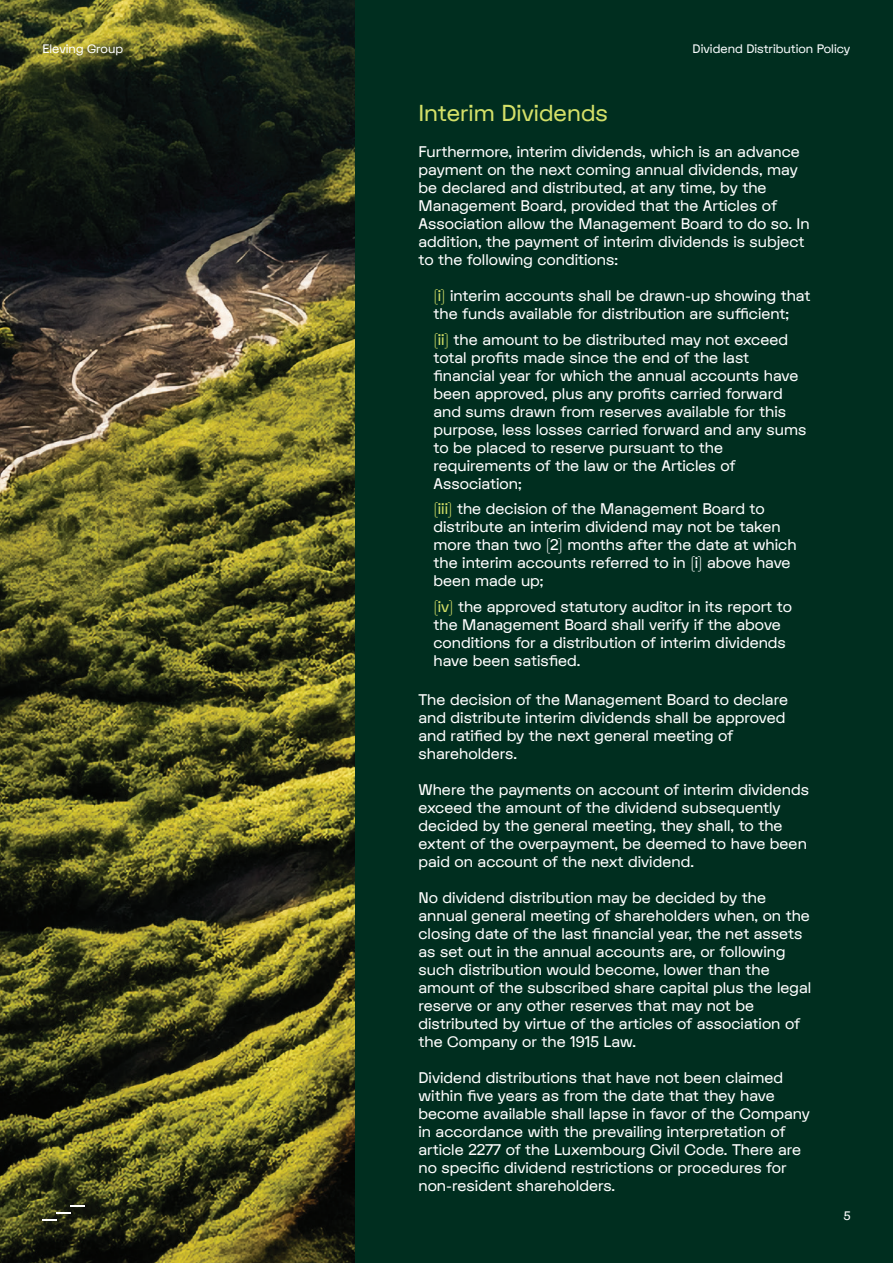
<style>
.page{position:relative;width:893px;height:1263px;background:#fff}
.page>*{position:absolute;margin:0;border:0;box-sizing:border-box;transform-origin:0 0}
.t1{font:22.5px "FK Display";color:#d4e068}
.t2{font:15px/18px "FK Display";color:#fff}
.t3{font:12px "FK Display";color:#f9fcfd}
.t4{font:12px "FK Display";color:#fff}
.s1{color:#d4e068}
</style>
<div class="page">
<img style="left:0;top:0;width:355px;height:1263px">
<div style="left:355px;top:0;width:538px;height:1263px;background:#002e1f"></div>
<svg style="left:43px;top:1219px;width:14px;height:1px"></svg>
<svg style="left:57px;top:1212px;width:14px;height:1px"></svg>
<svg style="left:71px;top:1205px;width:14px;height:1px"></svg>
<p class="t4" style="left:43px;top:41px;width:82px">Eleving Group</p>
<p class="t3" style="left:693px;top:41px;width:159px">Dividend Distribution Policy</p>
<h1 class="t1" style="left:418px;top:98px;width:191px">Interim Dividends</h1>
<p class="t2" style="left:418px;top:143px;width:393px">Furthermore, interim dividends, which is an advance payment on the next coming annual dividends, may be declared and distributed, at any time, by the Management Board, provided that the Articles of Association allow the Management Board to do so. In addition, the payment of interim dividends is subject to the following conditions:</p>
<p class="t2" style="left:433px;top:287px;width:378px"><span class="s1">(i)</span> interim accounts shall be drawn-up showing that the funds available for distribution are sufficient;</p>
<p class="t2" style="left:433px;top:331px;width:374px"><span class="s1">(ii)</span> the amount to be distributed may not exceed total profits made since the end of the last financial year for which the annual accounts have been approved, plus any profits carried forward and sums drawn from reserves available for this purpose, less losses carried forward and any sums to be placed to reserve pursuant to the requirements of the law or the Articles of Association;</p>
<p class="t2" style="left:433px;top:500px;width:365px"><span class="s1">(iii)</span> the decision of the Management Board to distribute an interim dividend may not be taken more than two (2) months after the date at which the interim accounts referred to in (i) above have been made up;</p>
<p class="t2" style="left:433px;top:598px;width:360px"><span class="s1">(iv)</span> the approved statutory auditor in its report to the Management Board shall verify if the above conditions for a distribution of interim dividends have been satisfied.</p>
<p class="t2" style="left:418px;top:691px;width:371px">The decision of the Management Board to declare and distribute interim dividends shall be approved and ratified by the next general meeting of shareholders.</p>
<p class="t2" style="left:418px;top:781px;width:392px">Where the payments on account of interim dividends exceed the amount of the dividend subsequently decided by the general meeting, they shall, to the extent of the overpayment, be deemed to have been paid on account of the next dividend.</p>
<p class="t2" style="left:418px;top:889px;width:394px">No dividend distribution may be decided by the annual general meeting of shareholders when, on the closing date of the last financial year, the net assets as set out in the annual accounts are, or following such distribution would become, lower than the amount of the subscribed share capital plus the legal reserve or any other reserves that may not be distributed by virtue of the articles of association of the Company or the 1915 Law.</p>
<p class="t2" style="left:418px;top:1069px;width:393px">Dividend distributions that have not been claimed within five years as from the date that they have become available shall lapse in favor of the Company in accordance with the prevailing interpretation of article 2277 of the Luxembourg Civil Code. There are no specific dividend restrictions or procedures for non-resident shareholders.</p>
<p class="t4" style="left:844px;top:1208px;width:8px">5</p>
</div>
